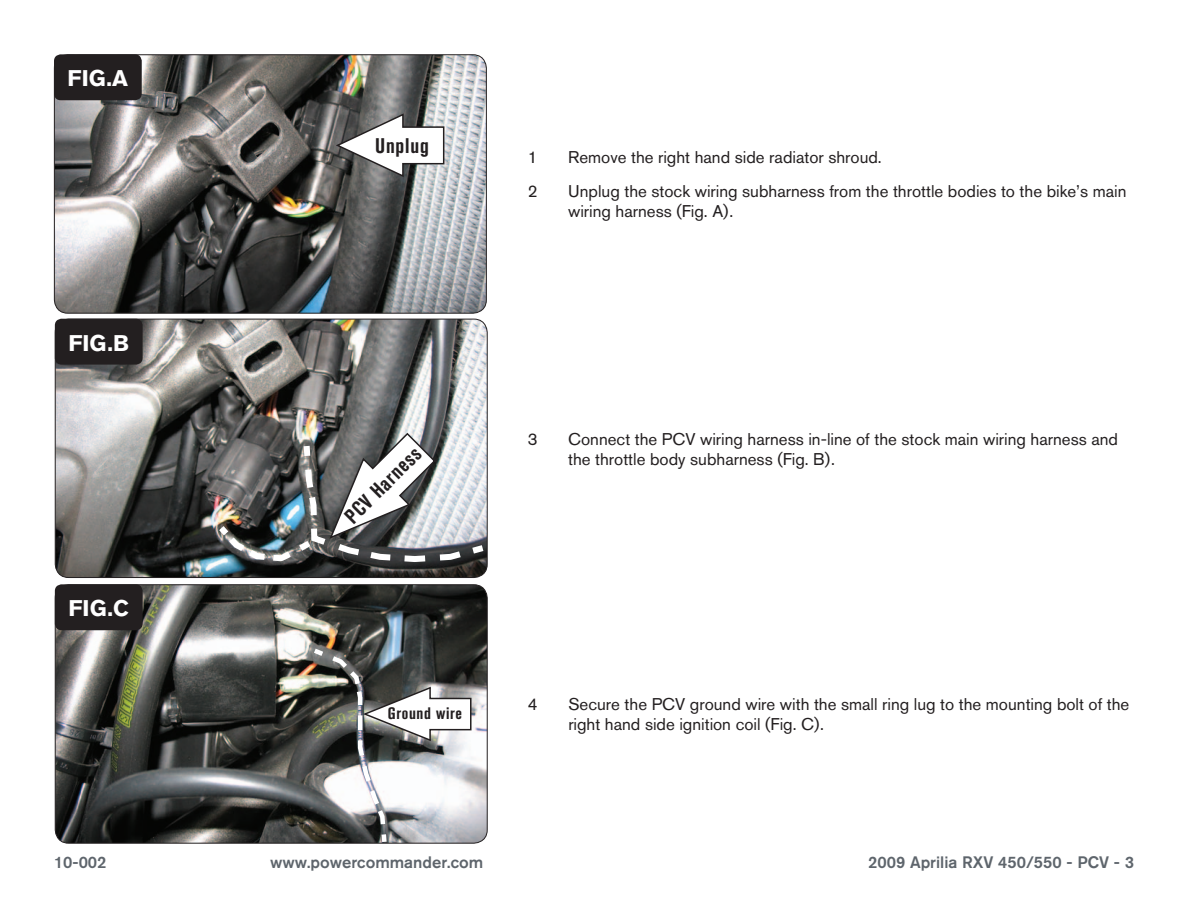
<style>
.page{position:relative;width:1188px;height:918px;background:#fff}
.page>*{position:absolute;margin:0;border:0;box-sizing:border-box;transform-origin:0 0}
.t1{font:700 22.5px "Akzidenz Grotesk BQ";color:#fff}
.Callouts{font:700 condensed 21px "Akzidenz Grotesk BQ";letter-spacing:.04em;color:#231f20}
.Bodycopy{font:16.8px/20.2px "Akzidenz Grotesk BQ";color:#231f20}
.t2{font:500 16.5px "Akzidenz Grotesk BQ";color:#5e656c}
.Callouts-2{font:700 condensed 16.5px "Akzidenz Grotesk BQ";letter-spacing:.04em;color:#231f20}
</style>
<div class="page">
<img style="left:55px;top:585px;width:431px;height:258px">
<img style="left:54px;top:55px;width:431px;height:257px">
<div style="left:54px;top:54px;width:433px;height:260px;border:1px solid #231f20;border-radius:14px"></div>
<div style="left:54px;top:54px;width:88px;height:46px;background:#231f20;border-radius:7px"></div>
<div style="left:55px;top:584px;width:88px;height:46px;background:#231f20;border-radius:7px"></div>
<svg style="left:54px;top:387px;width:1px;height:26px"></svg>
<img style="left:55px;top:319px;width:431px;height:259px">
<div style="left:55px;top:319px;width:88px;height:46px;background:#231f20;border-radius:7px"></div>
<svg style="left:334px;top:113px;width:111px;height:65px"></svg>
<img style="left:309px;top:645px;width:163px;height:199px">
<img style="left:184px;top:362px;width:304px;height:204px">
<p class="t1" style="left:68px;top:65px;width:62px">FIG.A</p>
<p class="t1" style="left:69px;top:330px;width:62px">FIG.B</p>
<p class="t1" style="left:69px;top:595px;width:62px">FIG.C</p>
<p class="Callouts" style="left:375px;top:134px;width:55px">Unplug</p>
<p class="Bodycopy" style="left:528px;top:147px;width:11px">1</p>
<p class="Bodycopy" style="left:568px;top:147px;width:315px">Remove the right hand side radiator shroud.</p>
<p class="Bodycopy" style="left:528px;top:181px;width:11px">2</p>
<p class="Bodycopy" style="left:568px;top:181px;width:560px">Unplug the stock wiring subharness from the throttle bodies to the bike’s main wiring harness (Fig. A).</p>
<p class="Callouts" style="left:340px;top:511px;width:100px;rotate:-45deg">PCV Harness</p>
<p class="Bodycopy" style="left:528px;top:429px;width:11px">3</p>
<p class="Bodycopy" style="left:568px;top:429px;width:551px">Connect the PCV wiring harness in-line of the stock main wiring harness and the throttle body subharness (Fig. B).</p>
<p class="Callouts-2" style="left:388px;top:704px;width:76px">Ground wire</p>
<p class="Bodycopy" style="left:528px;top:694px;width:11px">4</p>
<p class="Bodycopy" style="left:568px;top:694px;width:563px">Secure the PCV ground wire with the small ring lug to the mounting bolt of the right hand side ignition coil (Fig. C).</p>
<p class="t2" style="left:54px;top:852px;width:54px">10-002</p>
<p class="t2" style="left:270px;top:852px;width:215px">www.powercommander.com</p>
<p class="t2" style="left:868px;top:852px;width:267px">2009 Aprilia RXV 450/550 - PCV - 3</p>
</div>
